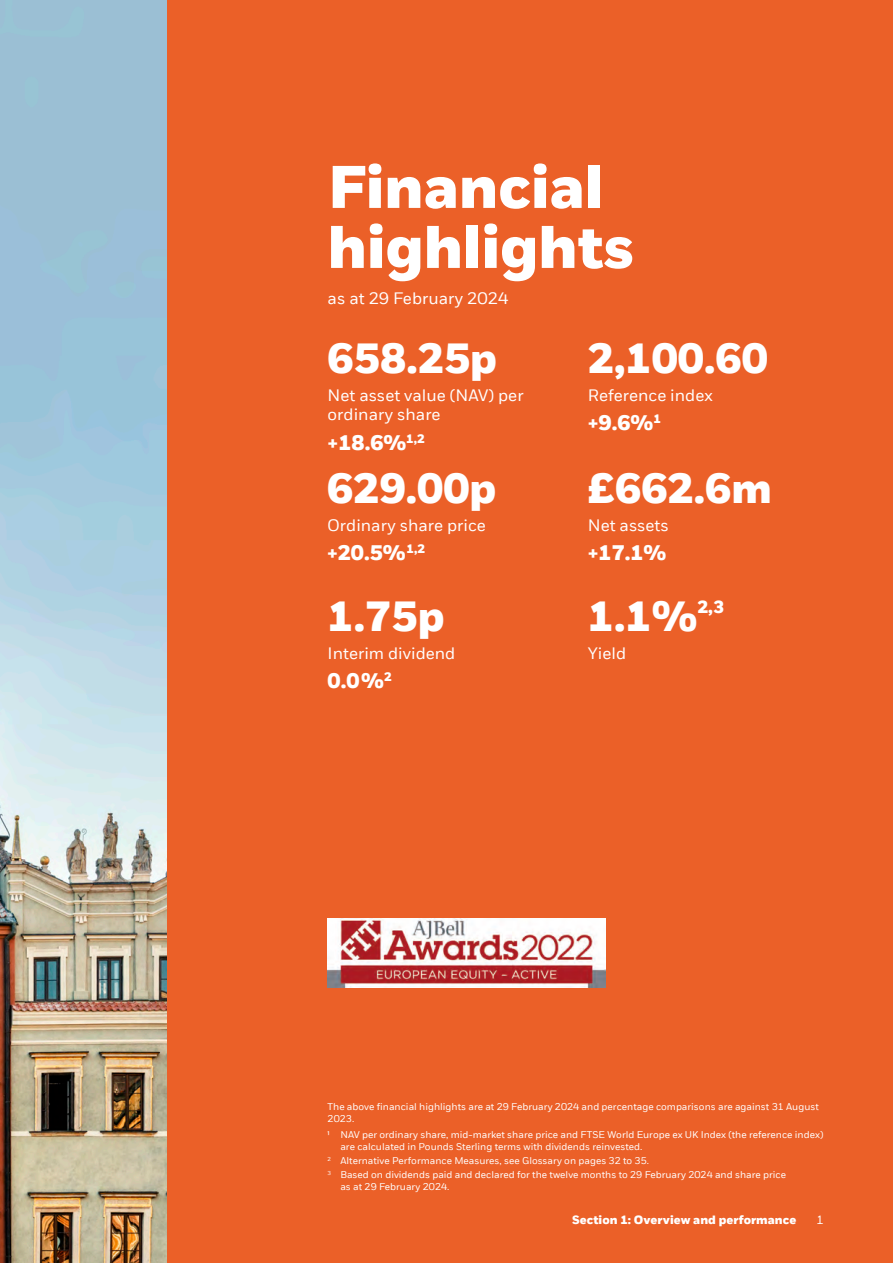
<style>
.page{position:relative;width:893px;height:1263px;background:#fff}
.page>*{position:absolute;margin:0;border:0;box-sizing:border-box;transform-origin:0 0}
.t1{font:800 60px/60px "BLK Fort";color:#fff}
.t2{font:800 42px "BLK Fort";color:#fff}
.t3{font:800 21px "BLK Fort";color:#fff}
.t4{font:800 17.55px "BLK Fort";color:#fff}
.t5{font:16.5px/19.5px "BLK Fort";color:#fff}
.t6{font:800 12px "BLK Fort";color:#fff}
.t7{font:12px "BLK Fort";color:#fff}
.t8{font:9.75px/12px "BLK Fort";color:#fff}
</style>
<div class="page">
<img style="left:0;top:0;width:167px;height:1263px">
<div style="left:167px;top:0;width:726px;height:1263px;background:#eb6028"></div>
<img style="left:328px;top:918px;width:277px;height:70px">
<h1 class="t1" style="left:328px;top:160px;width:308px">Financial highlights</h1>
<h3 class="t5" style="left:328px;top:289px;width:182px">as at 29 February 2024</h3>
<h2 class="t2" style="left:328px;top:332px;width:171px">658.25p</h2>
<h3 class="t5" style="left:328px;top:385px;width:197px">Net asset value (NAV) per ordinary share</h3>
<h3 class="t3" style="left:328px;top:429px;width:99px">+18.6%<sup>1,2</sup></h3>
<h2 class="t2" style="left:327px;top:462px;width:171px">629.00p</h2>
<h3 class="t5" style="left:327px;top:515px;width:160px">Ordinary share price</h3>
<h3 class="t3" style="left:327px;top:540px;width:100px">+20.5%<sup>1,2</sup></h3>
<h2 class="t2" style="left:328px;top:590px;width:119px">1.75p</h2>
<h3 class="t5" style="left:328px;top:643px;width:129px">Interim dividend</h3>
<h3 class="t3" style="left:328px;top:668px;width:66px">0.0%<sup>2</sup></h3>
<h2 class="t2" style="left:588px;top:332px;width:182px">2,100.60</h2>
<h3 class="t5" style="left:588px;top:385px;width:126px">Reference index</h3>
<h3 class="t3" style="left:588px;top:410px;width:75px">+9.6%<sup>1</sup></h3>
<h2 class="t2" style="left:588px;top:462px;width:186px">£662.6m</h2>
<h3 class="t5" style="left:588px;top:515px;width:83px">Net assets</h3>
<h3 class="t3" style="left:588px;top:540px;width:80px">+17.1%</h3>
<h2 class="t2" style="left:588px;top:590px;width:111px">1.1%</h2>
<h3 class="t4" style="left:697px;top:596px;width:28px">2,3</h3>
<h3 class="t5" style="left:588px;top:644px;width:40px">Yield</h3>
<p class="t8" style="left:328px;top:1100px;width:493px">The above financial highlights are at 29 February 2024 and percentage comparisons are against 31 August<br>2023.</p>
<p class="t8" style="left:340px;top:1129px;width:485px;text-indent:-13px">¹ NAV per ordinary share, mid-market share price and FTSE World Europe ex UK Index (the reference index) are calculated in Pounds Sterling terms with dividends reinvested.</p>
<p class="t8" style="left:328px;top:1154px;width:460px;line-height:14.1px"><sup>2</sup> Alternative Performance Measures, see Glossary on pages 32 to 35.<br><sup>3</sup> Based on dividends paid and declared for the twelve months to 29 February 2024 and share price</p>
<p class="t8" style="left:340px;top:1181px;width:111px">as at 29 February 2024.</p>
<p class="t6" style="left:572px;top:1213px;width:225px">Section 1: Overview and performance</p>
<p class="t7" style="left:816px;top:1213px;width:9px">1</p>
</div>
